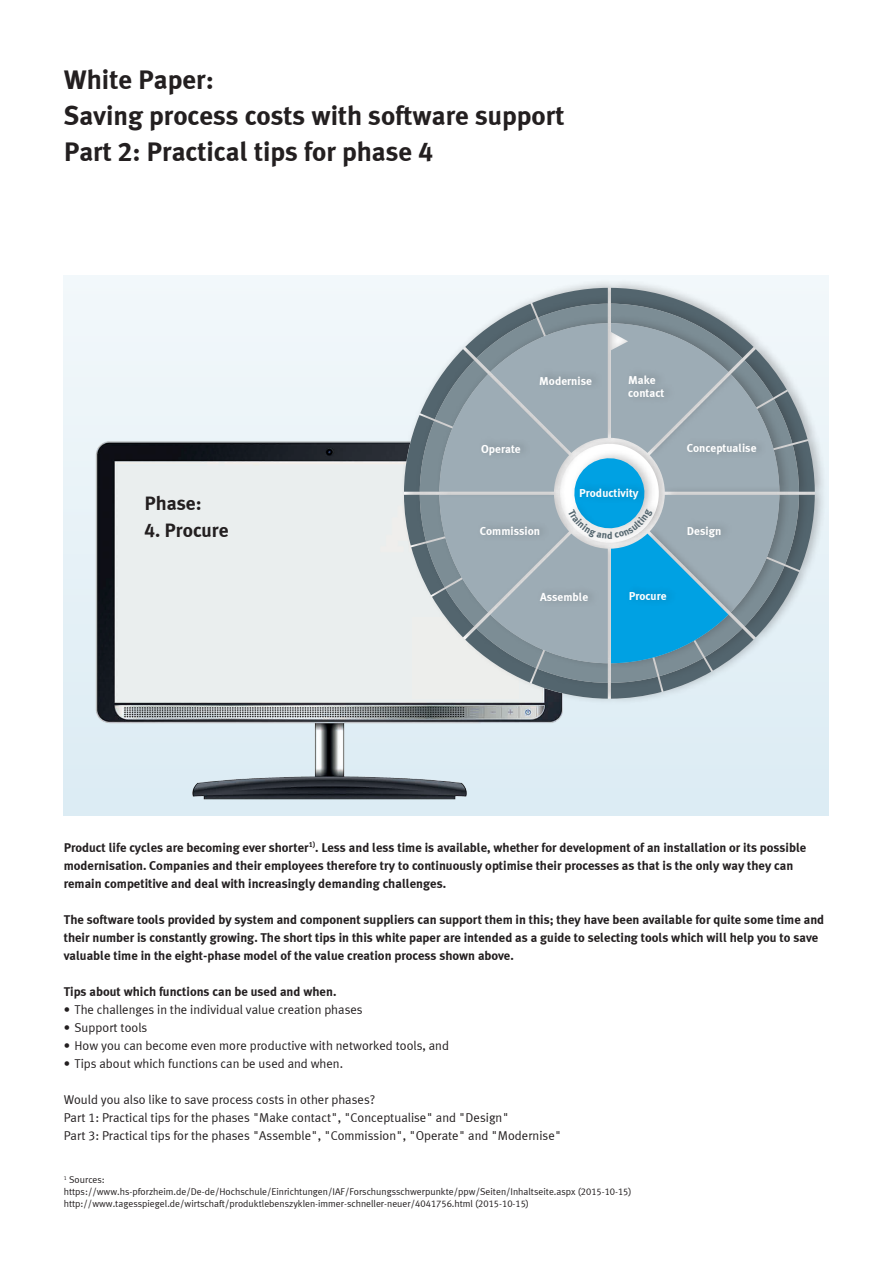
<style>
.page{position:relative;width:893px;height:1263px;background:#fff}
.page>*{position:absolute;margin:0;border:0;box-sizing:border-box;transform-origin:0 0}
.t1{font:700 27px/36px "Meta Plus LF";color:#231f20}
.t2{font:700 19.5px "Meta Plus LF";color:#231f20}
.t3{font:700 12.75px/18px "Meta Plus LF";color:#231f20}
.t4{font:12.75px/18px "Meta Plus LF";color:#231f20}
.t5{font:700 11.55px/13.5px "Meta Plus LF";color:#fff}
.t6{font:700 10.05px "Meta Plus LF";color:#53656e}
.t7{font:9.75px/12px "Meta Plus LF";color:#231f20}
</style>
<div class="page">
<div style="left:64px;top:276px;width:765px;height:540px;background:linear-gradient(to bottom,#f2f8fb,#dbecf4)"></div>
<img style="left:81px;top:431px;width:497px;height:384px">
<div style="left:400px;top:278px;width:427px;height:428px;background:#231f20;opacity:.25"></div>
<svg style="left:404px;top:288px;width:411px;height:411px;background:#97afbb"></svg>
<h1 class="t1" style="left:64px;top:60px;width:502px">White Paper:<br>Saving process costs with software support<br>Part 2: Practical tips for phase 4</h1>
<h2 class="t2" style="left:145px;top:491px;width:59px">Phase:</h2>
<h2 class="t2" style="left:145px;top:518px;width:86px">4. Procure</h2>
<p class="t5" style="left:481px;top:442px;width:41px">Operate</p>
<p class="t5" style="left:539px;top:374px;width:54px">Modernise</p>
<p class="t5" style="left:628px;top:373px;width:38px">Make contact</p>
<p class="t5" style="left:687px;top:441px;width:71px">Conceptualise</p>
<p class="t5" style="left:480px;top:524px;width:62px">Commission</p>
<p class="t5" style="left:579px;top:486px;width:61px">Productivity</p>
<p class="t6" style="left:607px;top:529px;width:7px">d</p>
<p class="t5" style="left:687px;top:524px;width:36px">Design</p>
<p class="t5" style="left:540px;top:590px;width:50px">Assemble</p>
<p class="t5" style="left:629px;top:589px;width:39px">Procure</p>
<p class="t3" style="left:64px;top:838px;width:744px">Product life cycles are becoming ever shorter<sup>1)</sup>. Less and less time is available, whether for development of an installation or its possible modernisation. Companies and their employees therefore try to continuously optimise their processes as that is the only way they can remain competitive and deal with increasingly demanding challenges.</p>
<p class="t3" style="left:64px;top:910px;width:762px">The software tools provided by system and component suppliers can support them in this; they have been available for quite some time and their number is constantly growing. The short tips in this white paper are intended as a guide to selecting tools which will help you to save valuable time in the eight-phase model of the value creation process shown above.</p>
<p class="t3" style="left:64px;top:982px;width:274px">Tips about which functions can be used and when.</p>
<p class="t4" style="left:64px;top:1000px;width:300px">• The challenges in the individual value creation phases</p>
<p class="t4" style="left:64px;top:1018px;width:85px">• Support tools</p>
<p class="t4" style="left:64px;top:1036px;width:387px">• How you can become even more productive with networked tools, and</p>
<p class="t4" style="left:64px;top:1054px;width:281px">• Tips about which functions can be used and when.</p>
<p class="t4" style="left:64px;top:1090px;width:499px">Would you also like to save process costs in other phases?<br>Part 1: Practical tips for the phases "Make contact", "Conceptualise" and "Design"<br>Part 3: Practical tips for the phases "Assemble", "Commission", "Operate" and "Modernise"</p>
<p class="t7" style="left:64px;top:1174px;width:569px"><sup>1</sup> Sources:<br>https://www.hs-pforzheim.de/De-de/Hochschule/Einrichtungen/IAF/Forschungsschwerpunkte/ppw/Seiten/Inhaltseite.aspx (2015-10-15) http://www.tagesspiegel.de/wirtschaft/produktlebenszyklen-immer-schneller-neuer/4041756.html (2015-10-15)</p>
</div>
